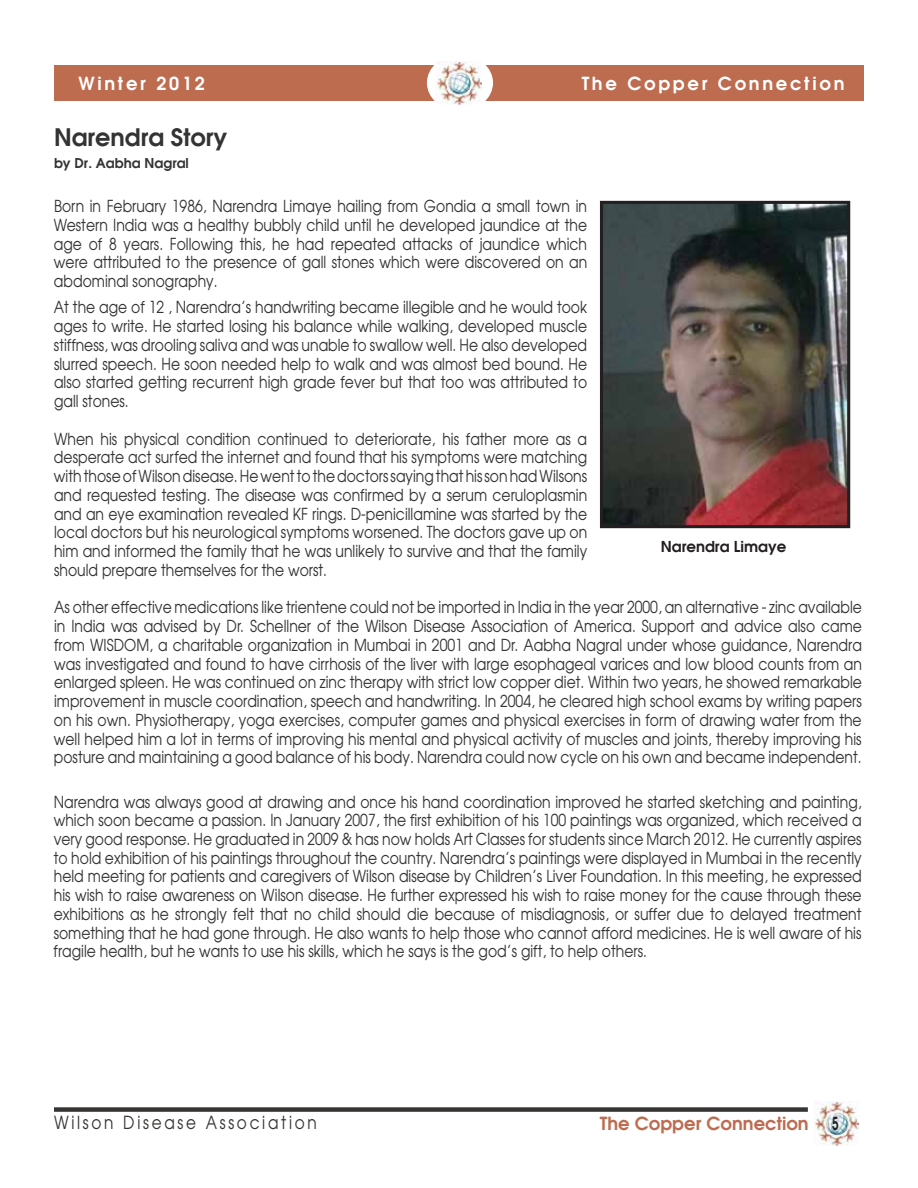
<style>
.page{position:relative;width:918px;height:1188px;background:#fff}
.page>*{position:absolute;margin:0;border:0;box-sizing:border-box;transform-origin:0 0}
.t1{font:600 24px "Avant Garde";color:#333}
.t2{font:600 18px "Avant Garde";letter-spacing:.15em;color:#fff}
.t3{font:100 18px "Avant Garde";letter-spacing:.15em;color:#363533}
.t4{font:600 18px "Avant Garde";color:#bd6c50}
.t5{font:600 18px "Avant Garde";color:#231f20;scale:.67 1}
.t6{font:100 16.5px/18.8px "Avant Garde";color:#333;text-align:justify}
.t7{font:600 15px "Avant Garde";color:#231f20}
.t8{font:600 13.5px "Avant Garde";color:#333}
</style>
<div class="page">
<div style="left:54px;top:65px;width:810px;height:36px;background:#bd6c50"></div>
<div style="left:54px;top:1107px;width:754px;height:5px;background:#363533"></div>
<img style="left:814px;top:1102px;width:45px;height:43px">
<div style="left:427px;top:55px;width:66px;height:56px;background:#fff;border-radius:50%"></div>
<img style="left:437px;top:61px;width:44px;height:43px">
<img style="left:604px;top:205px;width:242px;height:319px">
<div style="left:600px;top:201px;width:250px;height:327px;border:3px solid #231f20"></div>
<p class="t2" style="left:79px;top:72px;width:128px">Winter 2012</p>
<p class="t2" style="left:582px;top:72px;width:264px">The Copper Connection</p>
<h1 class="t1" style="left:54px;top:121px;width:175px">Narendra Story</h1>
<p class="t8" style="left:54px;top:154px;width:136px">by Dr. Aabha Nagral</p>
<p class="t6" style="left:54px;top:196px;width:535px">Born in February 1986, Narendra Limaye hailing from Gondia a small town in Western India was a healthy bubbly child until he developed jaundice at the age of 8 years. Following this, he had repeated attacks of jaundice which were attributed to the presence of gall stones which were discovered on an abdominal sonography.</p>
<p class="t6" style="left:54px;top:298px;width:535px">At the age of 12 , Narendra’s handwriting became illegible and he would took ages to write. He started losing his balance while walking, developed muscle stiffness, was drooling saliva and was unable to swallow well. He also developed slurred speech. He soon needed help to walk and was almost bed bound. He also started getting recurrent high grade fever but that too was attributed to gall stones.</p>
<p class="t6" style="left:54px;top:429px;width:535px">When his physical condition continued to deteriorate, his father more as a desperate act surfed the internet and found that his symptoms were matching withthoseofWilsondisease.HewenttothedoctorssayingthathissonhadWilsons and requested testing. The disease was confirmed by a serum ceruloplasmin and an eye examination revealed KF rings. D-penicillamine was started by the local doctors but his neurological symptoms worsened. The doctors gave up on him and informed the family that he was unlikely to survive and that the family should prepare themselves for the worst.</p>
<p class="t6" style="left:54px;top:598px;width:810px">As other effective medications like trientene could not be imported in India in the year 2000, an alternative - zinc available in India was advised by Dr. Schellner of the Wilson Disease Association of America. Support and advice also came from WISDOM, a charitable organization in Mumbai in 2001 and Dr. Aabha Nagral under whose guidance, Narendra was investigated and found to have cirrhosis of the liver with large esophageal varices and low blood counts from an enlarged spleen. He was continued on zinc therapy with strict low copper diet. Within two years, he showed remarkable improvement in muscle coordination, speech and handwriting. In 2004, he cleared high school exams by writing papers on his own. Physiotherapy, yoga exercises, computer games and physical exercises in form of drawing water from the well helped him a lot in terms of improving his mental and physical activity of muscles and joints, thereby improving his posture and maintaining a good balance of his body. Narendra could now cycle on his own and became independent.</p>
<p class="t6" style="left:54px;top:792px;width:810px">Narendra was always good at drawing and once his hand coordination improved he started sketching and painting, which soon became a passion. In January 2007, the first exhibition of his 100 paintings was organized, which received a very good response. He graduated in 2009 &amp; has now holds Art Classes for students since March 2012. He currently aspires to hold exhibition of his paintings throughout the country. Narendra’s paintings were displayed in Mumbai in the recently held meeting for patients and caregivers of Wilson disease by Children’s Liver Foundation. In this meeting, he expressed his wish to raise awareness on Wilson disease. He further expressed his wish to raise money for the cause through these exhibitions as he strongly felt that no child should die because of misdiagnosis, or suffer due to delayed treatment something that he had gone through. He also wants to help those who cannot afford medicines. He is well aware of his fragile health, but he wants to use his skills, which he says is the god’s gift, to help others.</p>
<p class="t7" style="left:661px;top:537px;width:127px">Narendra Limaye</p>
<p class="t3" style="left:54px;top:1111px;width:264px">Wilson Disease Association</p>
<p class="t4" style="left:600px;top:1111px;width:210px">The Copper Connection</p>
<p class="t5" style="left:832px;top:1111px;width:12px">5</p>
</div>
